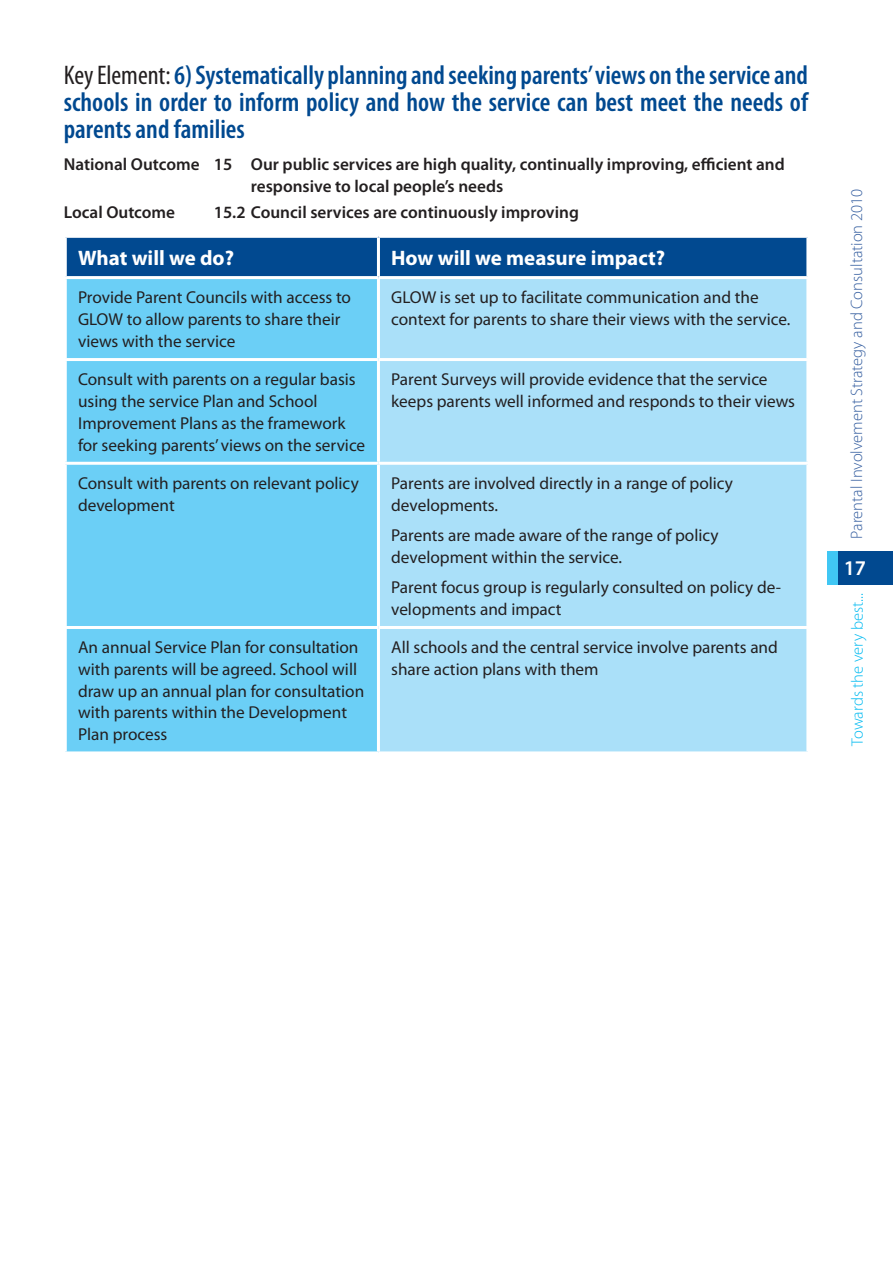
<style>
.page{position:relative;width:893px;height:1263px;background:#fff}
.page>*{position:absolute;margin:0;border:0;box-sizing:border-box;transform-origin:0 0}
.sub_heading{font:600 condensed 27px/27px "Myriad Pro";color:#014990;text-align:justify}
.table_header{font:700 21px "Myriad Pro";color:#fff}
.t1{font:600 21px "Myriad Pro";color:#fff}
.Table_body{font:17.25px/21.8px "Myriad Pro";color:#231f20}
.Table_body_Nat_Out{font:600 17.25px/21.8px "Myriad Pro";color:#231f20}
.t2{font:300 16.5px "Myriad Pro";color:#365fa0}
.t3{font:300 16.5px "Myriad Pro";color:#00baf1}
.s1{font-weight:400;color:#231f20}
</style>
<div class="page">
<div style="left:838px;top:551px;width:55px;height:33px;background:#014990"></div>
<div style="left:827px;top:551px;width:11px;height:33px;background:#40c7f4"></div>
<div style="left:67px;top:238px;width:739px;height:38px;background:#014990"></div>
<div style="left:67px;top:279px;width:310px;height:472px;background:#6bcff6"></div>
<div style="left:380px;top:279px;width:426px;height:472px;background:#aae0f9"></div>
<hr style="left:377px;top:238px;width:3px;height:38px;background:#fff">
<hr style="left:64px;top:358px;width:314px;height:3px;background:#fff">
<hr style="left:378px;top:358px;width:431px;height:3px;background:#fff">
<hr style="left:64px;top:462px;width:314px;height:3px;background:#fff">
<hr style="left:378px;top:462px;width:431px;height:3px;background:#fff">
<hr style="left:64px;top:626px;width:314px;height:3px;background:#fff">
<hr style="left:378px;top:626px;width:431px;height:3px;background:#fff">
<p class="sub_heading" style="left:64px;top:61px;width:746px"><span class="s1">Key Element:</span> 6) Systematically planning and seeking parents’ views on the service and schools in order to inform policy and how the service can best meet the needs of parents and families</p>
<p class="Table_body_Nat_Out" style="left:251px;top:153px;width:535px;text-indent:-187px">National Outcome 15 Our public services are high quality, continually improving, efficient and responsive to local people’s needs</p>
<p class="Table_body_Nat_Out" style="left:64px;top:201px;width:113px">Local Outcome</p>
<p class="Table_body_Nat_Out" style="left:214px;top:201px;width:367px">15.2 Council services are continuously improving</p>
<p class="table_header" style="left:78px;top:244px;width:158px">What will we do?</p>
<p class="table_header" style="left:391px;top:244px;width:276px">How will we measure impact?</p>
<p class="Table_body" style="left:78px;top:286px;width:275px">Provide Parent Councils with access to<br>GLOW to allow parents to share their views with the service</p>
<p class="Table_body" style="left:391px;top:286px;width:399px">GLOW is set up to facilitate communication and the context for parents to share their views with the service.</p>
<p class="Table_body" style="left:78px;top:368px;width:289px">Consult with parents on a regular basis using the service Plan and School Improvement Plans as the framework for seeking parents’ views on the service</p>
<p class="Table_body" style="left:391px;top:368px;width:405px">Parent Surveys will provide evidence that the service keeps parents well informed and responds to their views</p>
<p class="Table_body" style="left:78px;top:472px;width:282px">Consult with parents on relevant policy development</p>
<p class="Table_body" style="left:391px;top:472px;width:343px">Parents are involved directly in a range of policy developments.</p>
<p class="Table_body" style="left:391px;top:524px;width:329px">Parents are made aware of the range of policy development within the service.</p>
<p class="Table_body" style="left:391px;top:576px;width:391px">Parent focus group is regularly consulted on policy de&shy;velopments and impact</p>
<p class="Table_body" style="left:78px;top:636px;width:288px">An annual Service Plan for consultation with parents will be agreed. School will draw up an annual plan for consultation with parents within the Development Plan process</p>
<p class="Table_body" style="left:391px;top:636px;width:388px">All schools and the central service involve parents and share action plans with them</p>
<p class="t2" style="left:847px;top:539px;width:351px;rotate:-90deg">Parental Involvement Strategy and Consultation 2010</p>
<p class="t1" style="left:844px;top:554px;width:24px">17</p>
<p class="t3" style="left:847px;top:746px;width:154px;rotate:-90deg">Towards the very best...</p>
</div>
